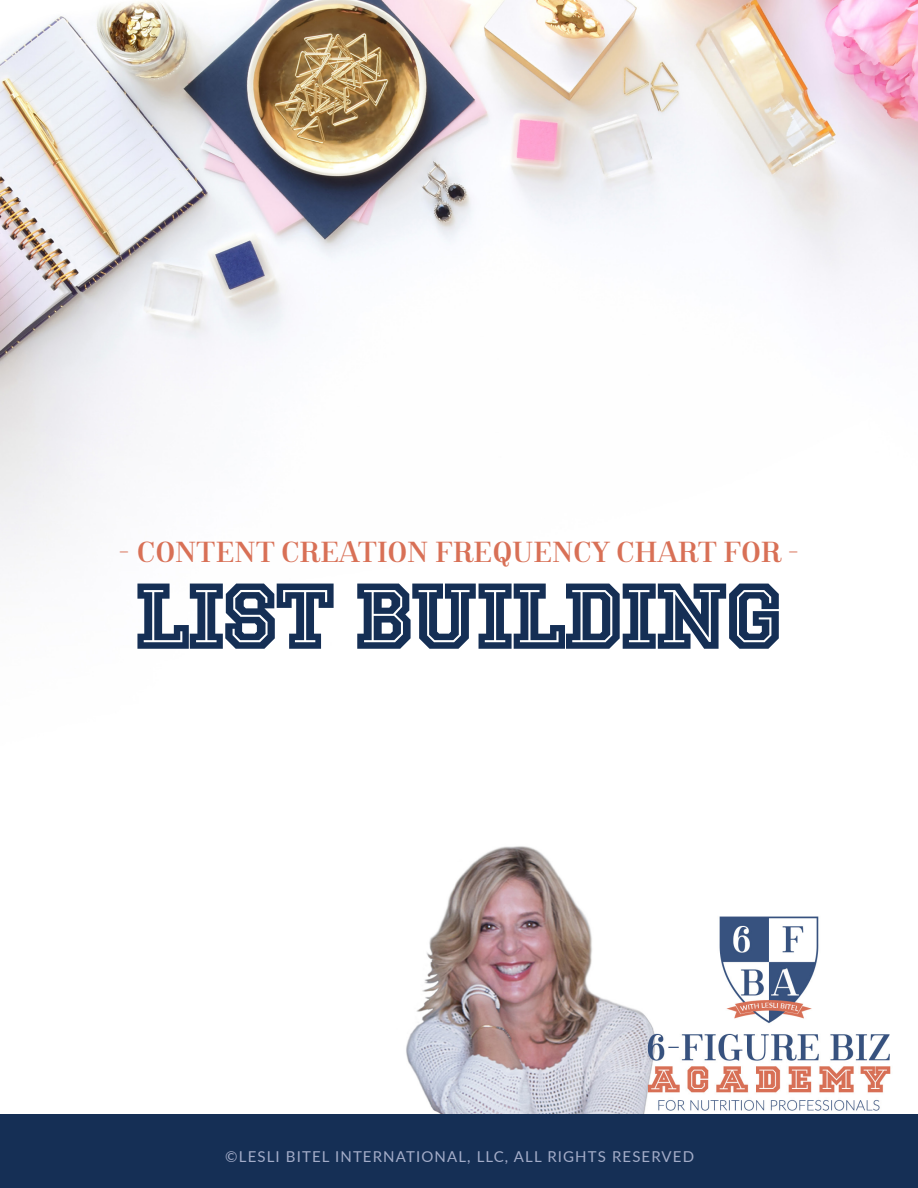
<style>
.page{position:relative;width:918px;height:1188px;background:#fff}
.page>*{position:absolute;margin:0;border:0;box-sizing:border-box;transform-origin:0 0}
.HEADINE{font:72px "National Champion In";letter-spacing:-.005em;color:#152f55}
.HEADINE-2{font:700 27px "Santis";color:#d87056}
.t1{font:15px "Lato";letter-spacing:.075em;color:#a3acc8}
</style>
<div class="page">
<img style="left:0;top:0;width:918px;height:1115px">
<div style="left:0;top:1115px;width:918px;height:73px;background:#152f55"></div>
<p class="HEADINE-2" style="left:119px;top:537px;width:682px">- CONTENT CREATION FREQUENCY CHART FOR -</p>
<p class="HEADINE" style="left:136px;top:582px;width:647px">LIST BUILDING</p>
<p class="t1" style="left:225px;top:1146px;width:470px">©LESLI BITEL INTERNATIONAL, LLC, ALL RIGHTS RESERVED</p>
</div>
